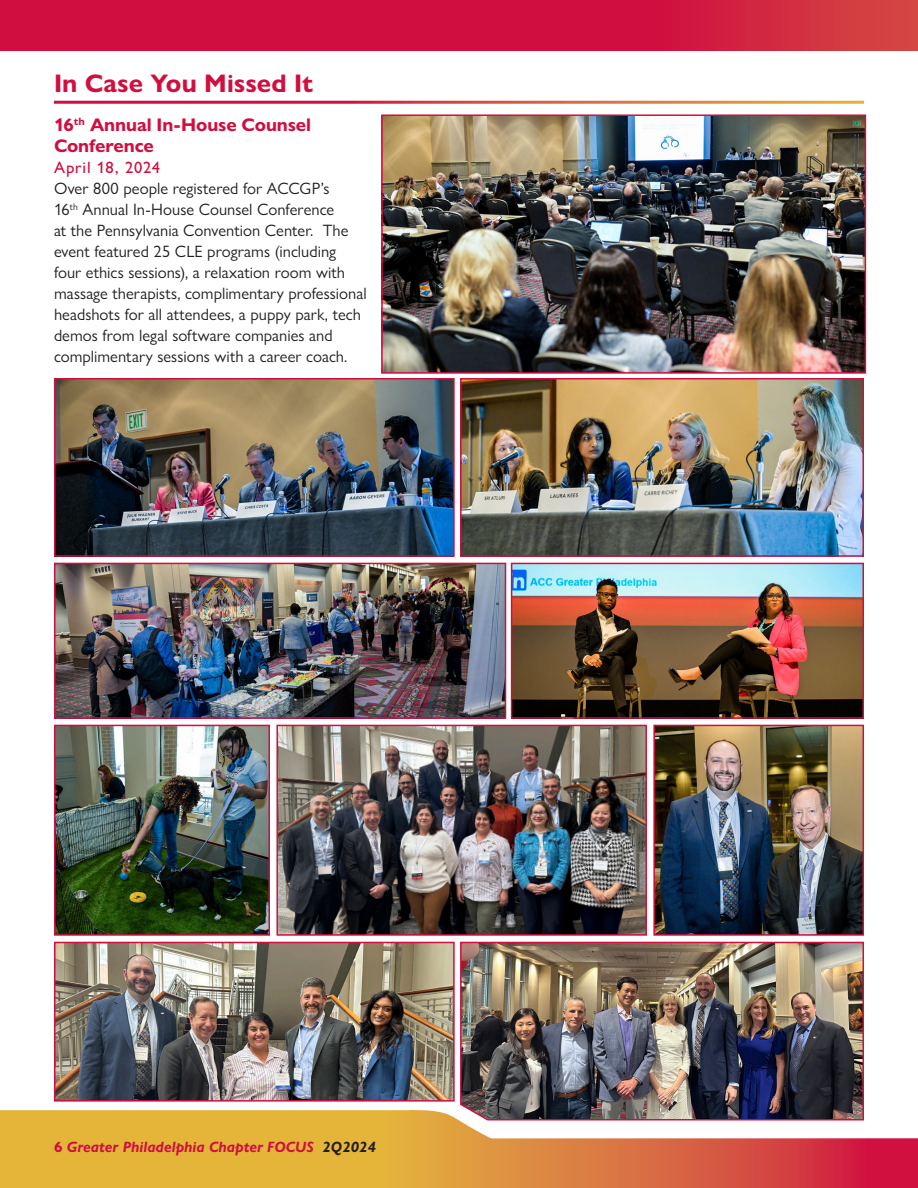
<style>
.page{position:relative;width:918px;height:1188px;background:#fff}
.page>*{position:absolute;margin:0;border:0;box-sizing:border-box;transform-origin:0 0}
.Headline_with_rule{font:700 25.5px "Gill Sans Nova";color:#d10e40}
.boxed_text{font:700 18.3px/21px "Gill Sans Nova";letter-spacing:-.005em;color:#d10e40}
.boxed_text-2{font:16.5px/21px "Gill Sans Nova";color:#231f20}
.boxed_text-3{font:500 16.5px "Gill Sans Nova";letter-spacing:.05em;color:#d10e40}
.t1{font:italic 700 15px "Gill Sans Nova";color:#d10e40}
.s1{font-style:normal}
.s2{color:#231f20}
</style>
<div class="page">
<img style="left:384px;top:117px;width:479px;height:254px">
<div style="left:381px;top:114px;width:485px;height:260px;border:2px solid #d10e40"></div>
<img style="left:57px;top:728px;width:210px;height:205px">
<div style="left:54px;top:725px;width:216px;height:211px;border:2px solid #d10e40"></div>
<img style="left:57px;top:945px;width:395px;height:154px">
<div style="left:54px;top:942px;width:401px;height:160px;border:2px solid #d10e40"></div>
<img style="left:57px;top:566px;width:446px;height:150px">
<div style="left:54px;top:563px;width:452px;height:156px;border:2px solid #d10e40"></div>
<img style="left:57px;top:381px;width:395px;height:173px">
<div style="left:54px;top:378px;width:401px;height:179px;border:2px solid #d10e40"></div>
<img style="left:656px;top:728px;width:205px;height:205px">
<div style="left:653px;top:725px;width:211px;height:211px;border:2px solid #d10e40"></div>
<img style="left:279px;top:728px;width:365px;height:205px">
<div style="left:276px;top:725px;width:371px;height:211px;border:2px solid #d10e40"></div>
<img style="left:460px;top:941px;width:404px;height:167px">
<img style="left:514px;top:566px;width:347px;height:150px">
<div style="left:511px;top:563px;width:353px;height:156px;border:2px solid #d10e40"></div>
<img style="left:463px;top:381px;width:398px;height:173px">
<div style="left:460px;top:378px;width:404px;height:179px;border:2px solid #d10e40"></div>
<svg style="left:0;top:0;width:918px;height:50px;background:#d11640"></svg>
<svg style="left:0;top:1108px;width:918px;height:80px;background:#db9b58"></svg>
<p class="Headline_with_rule" style="left:54px;top:68px;width:261px">In Case You Missed It</p>
<p class="boxed_text" style="left:54px;top:114px;width:259px">16<sup>th</sup> Annual In-House Counsel<br>Conference</p>
<p class="boxed_text-3" style="left:54px;top:157px;width:108px">April 18, 2024</p>
<p class="boxed_text-2" style="left:54px;top:178px;width:314px">Over 800 people registered for ACCGP’s<br>16<sup>th</sup> Annual In-House Counsel Conference<br>at the Pennsylvania Convention Center. The event featured 25 CLE programs (including four ethics sessions), a relaxation room with massage therapists, complimentary professional headshots for all attendees, a puppy park, tech demos from legal software companies and complimentary sessions with a career coach.</p>
<p class="t1" style="left:54px;top:1138px;width:324px"><span class="s1">6</span> Greater Philadelphia Chapter FOCUS <span class="s2">2Q2024</span></p>
</div>
